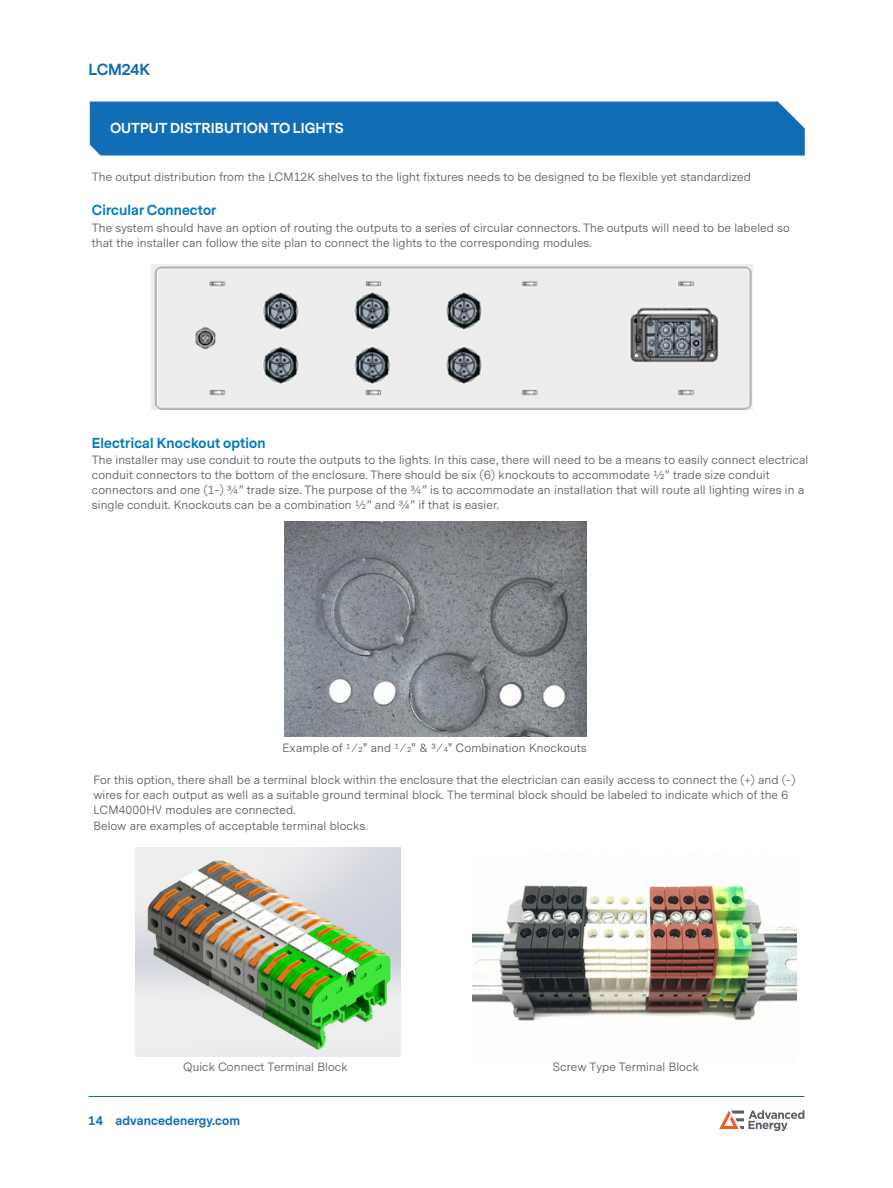
<style>
.page{position:relative;width:893px;height:1188px;background:#fff}
.page>*{position:absolute;margin:0;border:0;box-sizing:border-box;transform-origin:0 0}
.t1{font:700 15px "Messina Sans";letter-spacing:-.01em;color:#126db7}
.table_text{font:700 13.5px "Messina Sans";letter-spacing:.01em;color:#007dbb}
.Heading_1{font:700 13.5px "Messina Sans";color:#fff}
.table_text-2{font:12px/15px "Messina Sans";letter-spacing:.01em;color:#5a5c66}
.t2{font:700 12px "Messina Sans";letter-spacing:.01em;color:#126db7}
</style>
<div class="page">
<hr style="left:89px;top:1096px;width:715px;height:1px;background:#126db7">
<svg style="left:719px;top:1110px;width:85px;height:21px"></svg>
<div style="left:90px;top:102px;width:715px;height:54px;background:#126db7"></div>
<img style="left:285px;top:522px;width:301px;height:215px">
<img style="left:135px;top:848px;width:266px;height:209px">
<img style="left:473px;top:885px;width:323px;height:136px">
<img style="left:151px;top:265px;width:602px;height:145px">
<p class="t1" style="left:89px;top:59px;width:63px">LCM24K</p>
<p class="Heading_1" style="left:110px;top:119px;width:235px">OUTPUT DISTRIBUTION TO LIGHTS</p>
<p class="table_text-2" style="left:92px;top:169px;width:661px">The output distribution from the LCM12K shelves to the light fixtures needs to be designed to be flexible yet standardized</p>
<p class="table_text" style="left:92px;top:201px;width:126px">Circular Connector</p>
<p class="table_text-2" style="left:92px;top:220px;width:700px">The system should have an option of routing the outputs to a series of circular connectors. The outputs will need to be labeled so that the installer can follow the site plan to connect the lights to the corresponding modules.</p>
<p class="table_text" style="left:92px;top:433px;width:175px">Electrical Knockout option</p>
<p class="table_text-2" style="left:92px;top:453px;width:718px">The installer may use conduit to route the outputs to the lights. In this case, there will need to be a means to easily connect electrical conduit connectors to the bottom of the enclosure. There should be six (6) knockouts to accommodate ½” trade size conduit connectors and one (1-) ¾” trade size. The purpose of the ¾” is to accommodate an installation that will route all lighting wires in a single conduit. Knockouts can be a combination ½” and ¾” if that is easier.</p>
<p class="table_text-2" style="left:282px;top:741px;width:306px">Example of 1/2" and 1/2" &amp; 3/4" Combination Knockouts</p>
<p class="table_text-2" style="left:93px;top:773px;width:703px">For this option, there shall be a terminal block within the enclosure that the electrician can easily access to connect the (+) and (-) wires for each output as well as a suitable ground terminal block. The terminal block should be labeled to indicate which of the 6<br>LCM4000HV modules are connected.</p>
<p class="table_text-2" style="left:93px;top:819px;width:276px">Below are examples of acceptable terminal blocks.</p>
<p class="table_text-2" style="left:183px;top:1059px;width:166px">Quick Connect Terminal Block</p>
<p class="table_text-2" style="left:553px;top:1059px;width:148px">Screw Type Terminal Block</p>
<p class="t2" style="left:89px;top:1113px;width:153px">14 advancedenergy.com</p>
</div>
